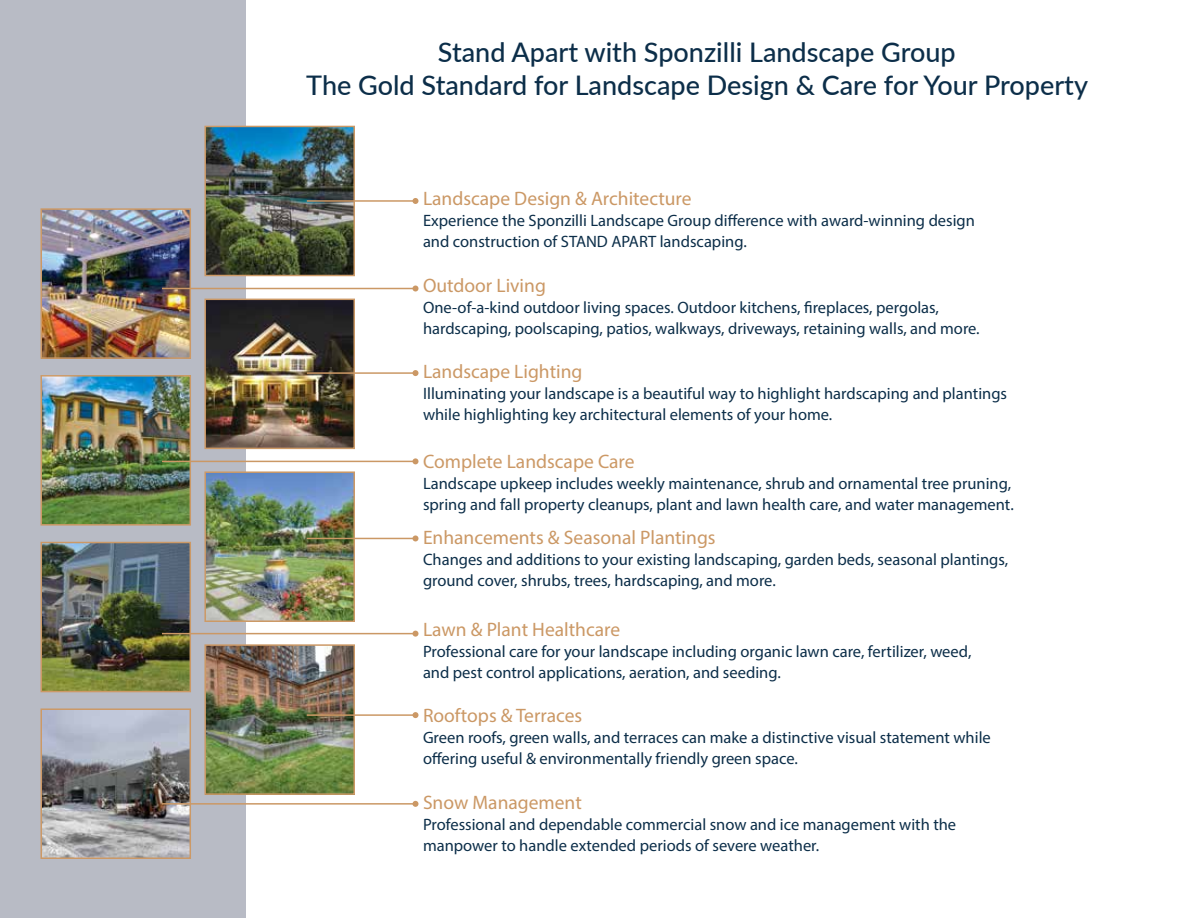
<style>
.page{position:relative;width:1188px;height:918px;background:#fff}
.page>*{position:absolute;margin:0;border:0;box-sizing:border-box;transform-origin:0 0}
.t1{font:500 27px/33px "Lato";color:#0c2e49;text-align:center}
.t2{font:19.5px "Myriad Pro";color:#cb9865}
.t3{font:19.5px "Myriad Pro";color:#c96}
.t4{font:16.5px/21px "Myriad Pro";color:#0c2e49}
</style>
<div class="page">
<div style="left:0;top:0;width:246px;height:918px;background:#b8bbc5"></div>
<img style="left:43px;top:378px;width:145px;height:145px">
<div style="left:40px;top:375px;width:151px;height:151px;border:2px solid #c96"></div>
<img style="left:43px;top:211px;width:145px;height:145px">
<div style="left:40px;top:208px;width:151px;height:151px;border:2px solid #c96"></div>
<img style="left:43px;top:711px;width:145px;height:145px">
<div style="left:40px;top:708px;width:151px;height:151px;border:2px solid #c96"></div>
<img style="left:207px;top:474px;width:145px;height:145px">
<div style="left:204px;top:471px;width:151px;height:151px;border:2px solid #c96"></div>
<img style="left:207px;top:129px;width:145px;height:144px">
<div style="left:204px;top:126px;width:151px;height:150px;border:2px solid #c96"></div>
<img style="left:207px;top:647px;width:145px;height:145px">
<div style="left:204px;top:644px;width:151px;height:151px;border:2px solid #c96"></div>
<img style="left:43px;top:545px;width:145px;height:144px">
<div style="left:40px;top:542px;width:151px;height:150px;border:2px solid #c96"></div>
<img style="left:207px;top:302px;width:145px;height:144px">
<div style="left:204px;top:299px;width:151px;height:150px;border:2px solid #c96"></div>
<hr style="left:307px;top:200px;width:108px;height:2px;background:#cb9865">
<svg style="left:412px;top:198px;width:6px;height:6px"></svg>
<hr style="left:307px;top:714px;width:108px;height:2px;background:#cb9865">
<svg style="left:412px;top:712px;width:6px;height:6px"></svg>
<hr style="left:307px;top:538px;width:108px;height:1px;background:#cb9865">
<svg style="left:412px;top:535px;width:6px;height:6px"></svg>
<hr style="left:307px;top:372px;width:108px;height:2px;background:#cb9865">
<svg style="left:412px;top:370px;width:6px;height:6px"></svg>
<hr style="left:162px;top:288px;width:254px;height:1px;background:#cb9865">
<svg style="left:412px;top:286px;width:6px;height:6px"></svg>
<hr style="left:162px;top:461px;width:254px;height:1px;background:#cb9865">
<svg style="left:412px;top:458px;width:6px;height:6px"></svg>
<hr style="left:162px;top:633px;width:254px;height:1px;background:#cb9865">
<svg style="left:412px;top:631px;width:6px;height:6px"></svg>
<hr style="left:162px;top:803px;width:254px;height:2px;background:#cb9865">
<svg style="left:412px;top:801px;width:6px;height:6px"></svg>
<h1 class="t1" style="left:306px;top:35px;width:783px">Stand Apart with Sponzilli Landscape Group<br>The Gold Standard for Landscape Design &amp; Care for Your Property</h1>
<p class="t2" style="left:423px;top:187px;width:270px">Landscape Design &amp; Architecture</p>
<p class="t4" style="left:423px;top:210px;width:553px">Experience the Sponzilli Landscape Group difference with award-winning design and construction of STAND APART landscaping.</p>
<p class="t2" style="left:423px;top:273px;width:124px">Outdoor Living</p>
<p class="t4" style="left:423px;top:296px;width:558px">One-of-a-kind outdoor living spaces. Outdoor kitchens, fireplaces, pergolas, hardscaping, poolscaping, patios, walkways, driveways, retaining walls, and more.</p>
<p class="t2" style="left:423px;top:359px;width:161px">Landscape Lighting</p>
<p class="t4" style="left:423px;top:382px;width:586px">Illuminating your landscape is a beautiful way to highlight hardscaping and plantings while highlighting key architectural elements of your home.</p>
<p class="t3" style="left:423px;top:449px;width:213px">Complete Landscape Care</p>
<p class="t4" style="left:423px;top:473px;width:592px">Landscape upkeep includes weekly maintenance, shrub and ornamental tree pruning, spring and fall property cleanups, plant and lawn health care, and water management.</p>
<p class="t2" style="left:423px;top:525px;width:294px">Enhancements &amp; Seasonal Plantings</p>
<p class="t4" style="left:423px;top:548px;width:587px">Changes and additions to your existing landscaping, garden beds, seasonal plantings, ground cover, shrubs, trees, hardscaping, and more.</p>
<p class="t2" style="left:423px;top:618px;width:199px">Lawn &amp; Plant Healthcare</p>
<p class="t4" style="left:423px;top:641px;width:550px">Professional care for your landscape including organic lawn care, fertilizer, weed, and pest control applications, aeration, and seeding.</p>
<p class="t2" style="left:423px;top:704px;width:161px">Rooftops &amp; Terraces</p>
<p class="t4" style="left:423px;top:727px;width:569px">Green roofs, green walls, and terraces can make a distinctive visual statement while offering useful &amp; environmentally friendly green space.</p>
<p class="t2" style="left:423px;top:790px;width:160px">Snow Management</p>
<p class="t4" style="left:423px;top:813px;width:535px">Professional and dependable commercial snow and ice management with the manpower to handle extended periods of severe weather.</p>
</div>
